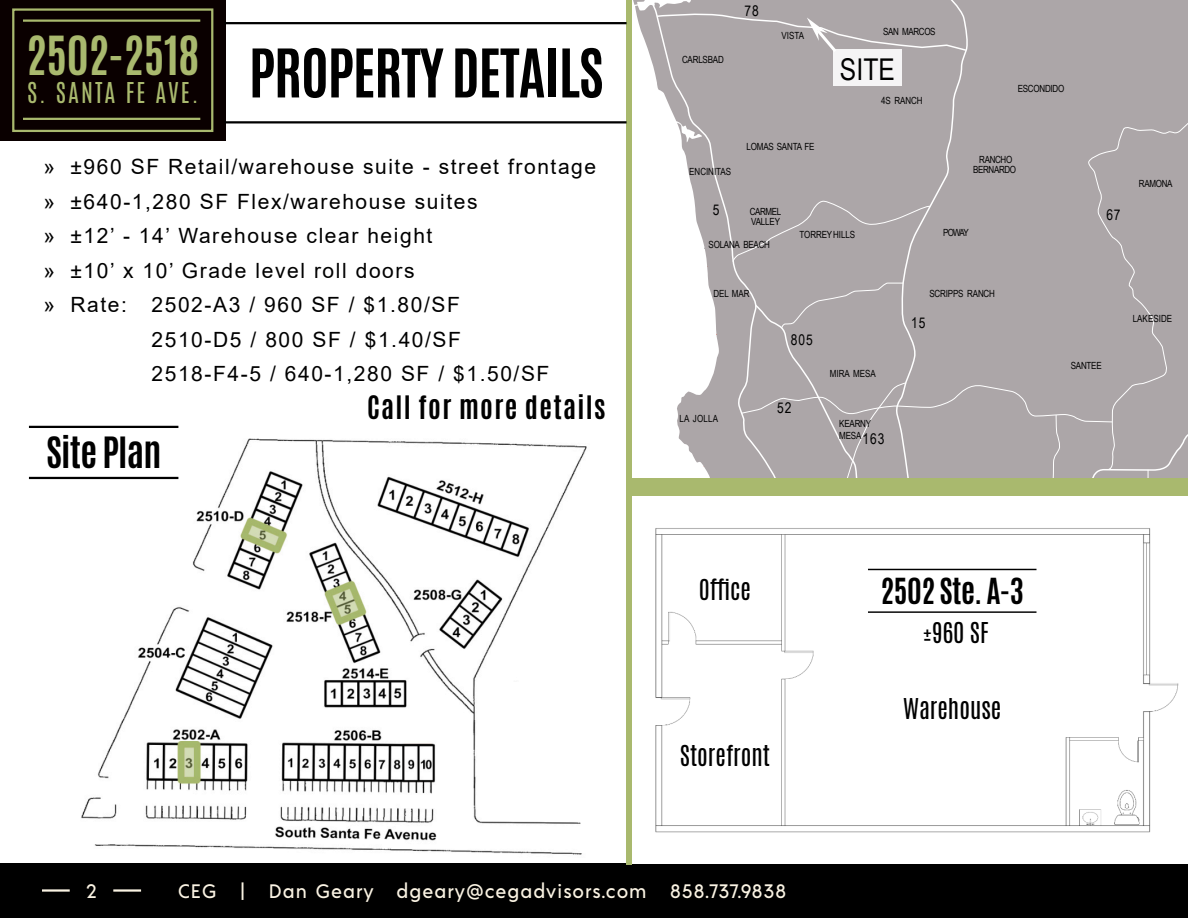
<style>
.page{position:relative;width:1188px;height:918px;background:#fff}
.page>*{position:absolute;margin:0;border:0;box-sizing:border-box;transform-origin:0 0}
.t1{font:700 57px "Antonio";letter-spacing:-.02em;color:#000}
.t2{font:700 45px "Antonio";letter-spacing:-.01em;color:#a9b96e}
.t3{font:700 36px "Antonio";letter-spacing:-.02em;color:#000}
.t4{font:700 30px "Antonio";letter-spacing:-.02em;color:#000}
.t5{font:30px "Arial Narrow";color:#000}
.t6{font:700 27px "Antonio";letter-spacing:.05em;color:#000}
.t7{font:24px "Antonio";color:#000}
.t8{font:24px "Antonio";letter-spacing:.085em;color:#a9b96e}
.t9{font:21px "Arial";letter-spacing:.075em;color:#000}
.t10{font:500 19.5px "Acre";letter-spacing:.05em;color:#faf3e3}
.t11{font:14.85px "Arial Narrow";letter-spacing:.06em;color:#000}
.t12{font:9.9px/9.4px "Arial Narrow";letter-spacing:-.02em;color:#000}
.t13{font:9.9px "Arial Narrow";color:#000}
.t14{font:9.9px "Arial Narrow";letter-spacing:.005em;color:#000}
</style>
<div class="page">
<img style="left:54px;top:425px;width:533px;height:430px">
<svg style="left:656px;top:0;width:532px;height:478px"></svg>
<div style="left:0;top:863px;width:1188px;height:55px;background:#000"></div>
<hr style="left:114px;top:889px;width:26px;height:3px;background:#faf3e3">
<hr style="left:43px;top:889px;width:26px;height:3px;background:#faf3e3">
<div style="left:632px;top:478px;width:556px;height:386px;background:#fff"></div>
<img style="left:655px;top:528px;width:524px;height:305px">
<div style="left:626px;top:0;width:6px;height:864px;background:#a9b96e"></div>
<div style="left:632px;top:478px;width:556px;height:18px;background:#a9b96e"></div>
<div style="left:0;top:0;width:226px;height:140px;background:#0a0000"></div>
<div style="left:12px;top:8px;width:201px;height:124px;border:2px solid #a9b96e"></div>
<hr style="left:24px;top:19px;width:175px;height:3px;background:#a9b96e">
<hr style="left:24px;top:118px;width:175px;height:2px;background:#a9b96e">
<hr style="left:30px;top:426px;width:147px;height:2px;background:#000">
<hr style="left:30px;top:477px;width:147px;height:2px;background:#000">
<hr style="left:869px;top:569px;width:167px;height:1px;background:#000">
<hr style="left:869px;top:611px;width:167px;height:2px;background:#000">
<hr style="left:226px;top:22px;width:399px;height:2px;background:#000">
<hr style="left:226px;top:121px;width:399px;height:2px;background:#000">
<h2 class="t2" style="left:26px;top:24px;width:175px">2502-2518</h2>
<p class="t8" style="left:27px;top:76px;width:173px">S. SANTA FE AVE.</p>
<h1 class="t1" style="left:249px;top:32px;width:356px">PROPERTY DETAILS</h1>
<p class="t9" style="left:44px;top:159px;width:554px">» ±960 SF Retail/warehouse suite - street frontage</p>
<p class="t9" style="left:44px;top:194px;width:436px">» ±640-1,280 SF Flex/warehouse suites</p>
<p class="t9" style="left:44px;top:228px;width:390px">» ±12’ - 14’ Warehouse clear height</p>
<p class="t9" style="left:44px;top:263px;width:373px">» ±10’ x 10’ Grade level roll doors</p>
<p class="t9" style="left:44px;top:297px;width:418px">» Rate: 2502-A3 / 960 SF / $1.80/SF</p>
<p class="t9" style="left:152px;top:332px;width:311px">2510-D5 / 800 SF / $1.40/SF</p>
<p class="t9" style="left:152px;top:366px;width:399px">2518-F4-5 / 640-1,280 SF / $1.50/SF</p>
<h3 class="t3" style="left:46px;top:427px;width:117px">Site Plan</h3>
<p class="t6" style="left:367px;top:388px;width:240px">Call for more details</p>
<p class="t12" style="left:682px;top:55px;width:43px">CARLSBAD</p>
<p class="t11" style="left:745px;top:6px;width:16px">78</p>
<p class="t12" style="left:782px;top:32px;width:24px">VISTA</p>
<p class="t12" style="left:883px;top:27px;width:54px">SAN MARCOS</p>
<h3 class="t5" style="left:840px;top:58px;width:57px">SITE</h3>
<p class="t12" style="left:881px;top:96px;width:43px">4S RANCH</p>
<p class="t12" style="left:1018px;top:85px;width:48px">ESCONDIDO</p>
<p class="t12" style="left:689px;top:168px;width:43px">ENCINITAS</p>
<p class="t11" style="left:713px;top:205px;width:8px">5</p>
<p class="t12" style="left:747px;top:143px;width:69px">LOMAS SANTA FE</p>
<p class="t12" style="left:750px;top:208px;width:33px">CARMEL<br>VALLEY</p>
<p class="t12" style="left:800px;top:230px;width:57px">TORREY HILLS</p>
<p class="t12" style="left:709px;top:240px;width:63px">SOLANA BEACH</p>
<p class="t12" style="left:973px;top:156px;width:45px;text-align:center">RANCHO<br>BERNARDO</p>
<p class="t12" style="left:943px;top:229px;width:27px">POWAY</p>
<p class="t11" style="left:1106px;top:209px;width:16px">67</p>
<p class="t12" style="left:1139px;top:180px;width:35px">RAMONA</p>
<p class="t12" style="left:713px;top:290px;width:38px">DEL MAR</p>
<p class="t12" style="left:679px;top:415px;width:40px">LA JOLLA</p>
<p class="t11" style="left:791px;top:335px;width:23px">805</p>
<p class="t11" style="left:777px;top:402px;width:16px">52</p>
<p class="t13" style="left:830px;top:370px;width:48px">MIRA MESA</p>
<p class="t12" style="left:839px;top:419px;width:33px;line-height:11.9px">KEARNY<br>MESA</p>
<p class="t11" style="left:863px;top:433px;width:23px">163</p>
<p class="t12" style="left:929px;top:290px;width:67px">SCRIPPS RANCH</p>
<p class="t11" style="left:911px;top:317px;width:16px">15</p>
<p class="t12" style="left:1071px;top:362px;width:32px">SANTEE</p>
<p class="t14" style="left:1133px;top:315px;width:41px">LAKESIDE</p>
<p class="t7" style="left:699px;top:572px;width:54px">Office</p>
<p class="t7" style="left:680px;top:738px;width:92px">Storefront</p>
<h3 class="t4" style="left:881px;top:569px;width:145px">2502 Ste. A-3</h3>
<p class="t7" style="left:922px;top:616px;width:68px">±960 SF</p>
<p class="t7" style="left:903px;top:691px;width:100px">Warehouse</p>
<p class="t10" style="left:86px;top:883px;width:12px">2</p>
<p class="t10" style="left:178px;top:883px;width:610px">CEG | Dan Geary dgeary@cegadvisors.com 858.737.9838</p>
</div>
